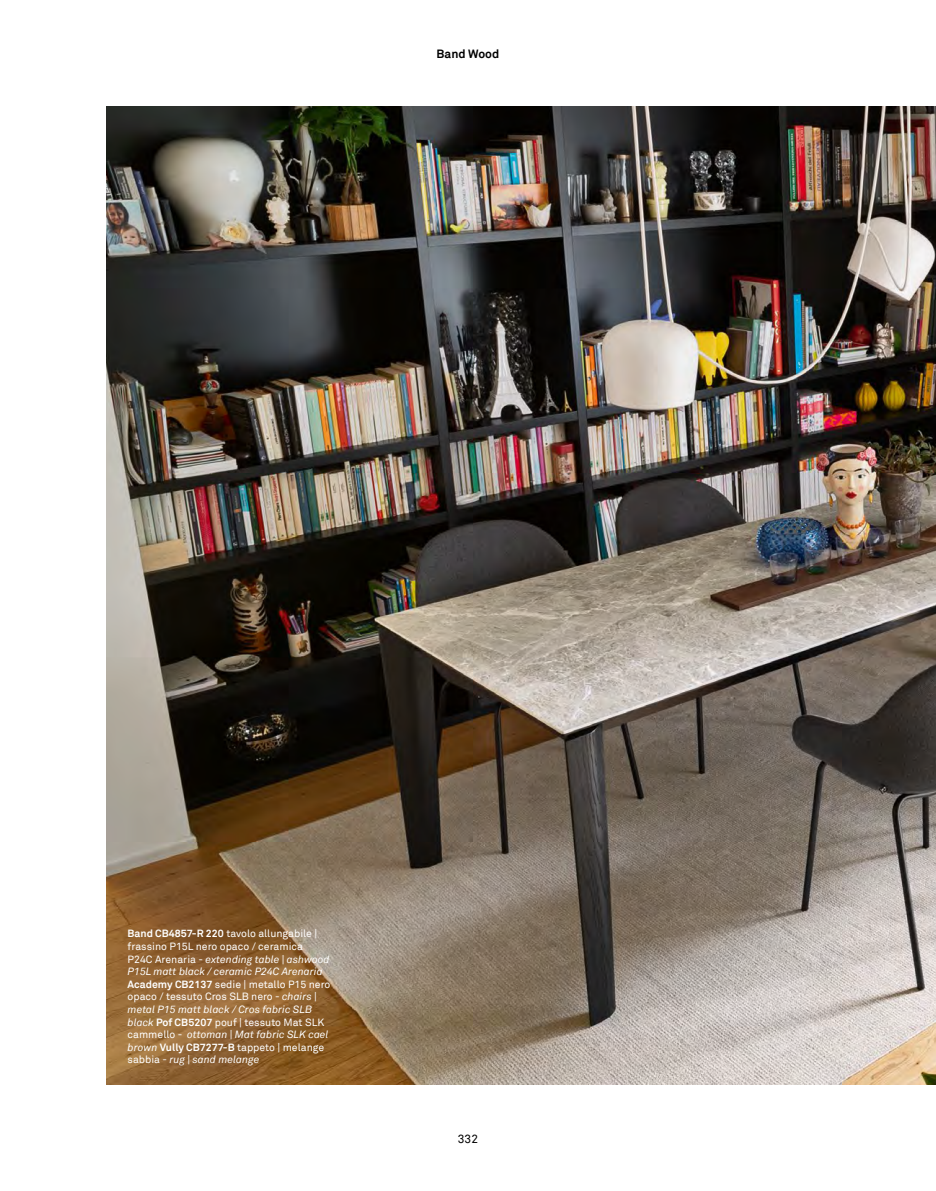
<style>
.page{position:relative;width:936px;height:1191px;background:#fff}
.page>*{position:absolute;margin:0;border:0;box-sizing:border-box;transform-origin:0 0}
.t1{font:700 12px "Akkurat";color:#000}
.t2{font:12px "Akkurat";color:#000}
.t3{font:10.5px/12.6px "Akkurat";color:#fff}
.s1{font-weight:700}
.s2{font-style:italic}
</style>
<div class="page">
<img style="left:106px;top:106px;width:829px;height:978px">
<p class="t1" style="left:436px;top:46px;width:64px">Band Wood</p>
<p class="t3" style="left:128px;top:927px;width:204px"><span class="s1">Band CB4857-R 220</span> tavolo allungabile | frassino P15L nero opaco / ceramica P24C Arenaria - <span class="s2">extending table | ashwood P15L matt black / ceramic P24C Arenaria </span><span class="s1">Academy CB2137</span> sedie | metallo P15 nero opaco / tessuto Cros SLB nero - <span class="s2">chairs | metal P15 matt black / Cros fabric SLB black</span> <span class="s1">Pof CB5207</span> pouf | tessuto Mat SLK cammello - <span class="s2">ottoman | Mat fabric SLK cael brown</span> <span class="s1">Vully CB7277-B</span> tappeto | melange sabbia - <span class="s2">rug | sand melange</span></p>
<p class="t2" style="left:457px;top:1131px;width:22px">332</p>
</div>
